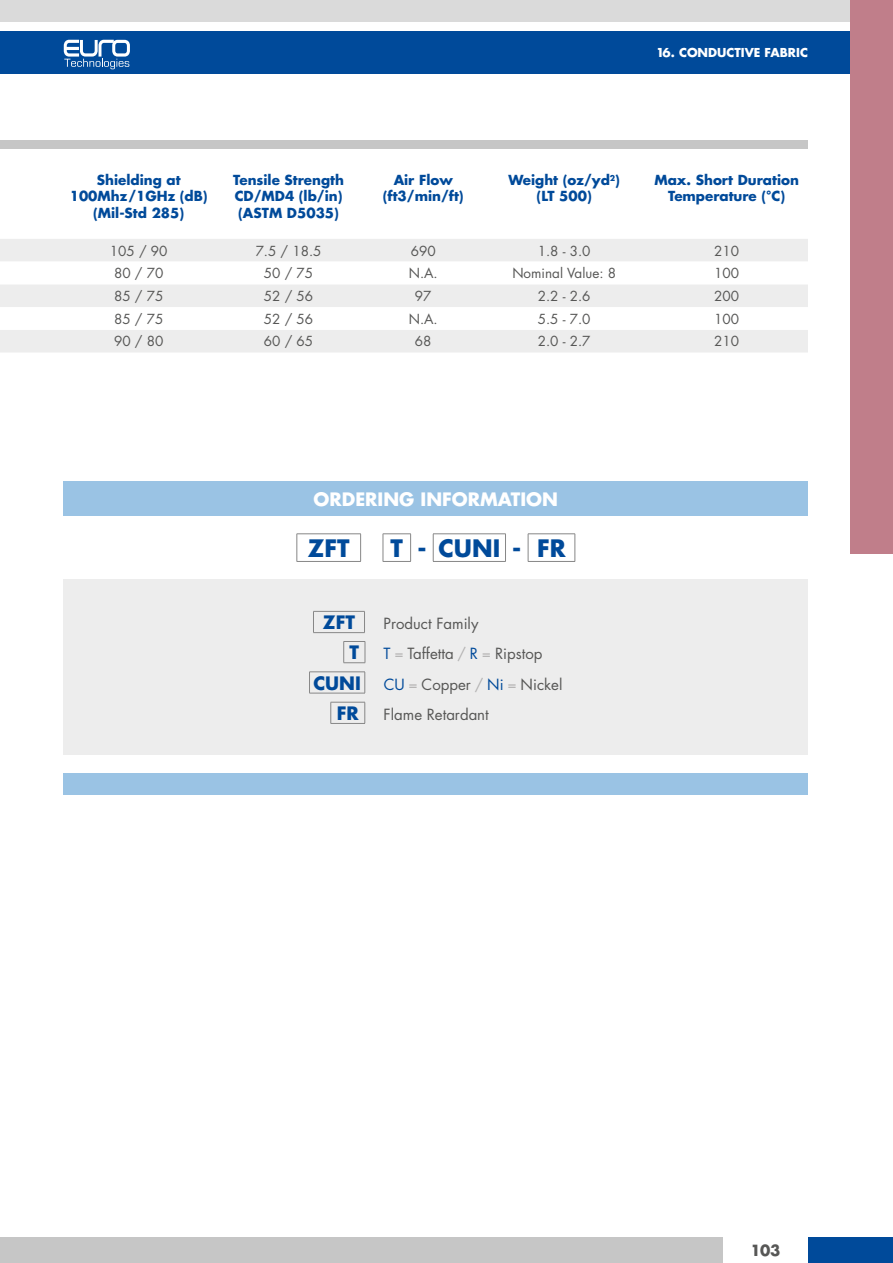
<style>
.page{position:relative;width:893px;height:1263px;background:#fff}
.page>*{position:absolute;margin:0;border:0;box-sizing:border-box;transform-origin:0 0}
.t1{font:700 23.4px "Futura";color:#004a9a}
.t2{font:700 18px "Futura";color:#fff}
.t3{font:700 18px/30.3px "Futura";color:#004a9a;text-align:right}
.t4{font:15px/30.3px "Futura";color:#575756}
.t5{font:700 15px "Futura";color:#575756}
.t6{font:700 13.5px/16.2px "Futura";color:#004a9a;text-align:center}
.t7{font:13.5px "Futura";color:#575756}
.t8{font:700 12px "Futura";color:#fff}
.s1{color:#004a9a}
.s2{color:#b3b2b2}
</style>
<div class="page">
<div style="left:0;top:31px;width:893px;height:43px;background:#004a9a"></div>
<div style="left:0;top:1237px;width:723px;height:26px;background:#c6c6c6"></div>
<div style="left:0;top:0;width:893px;height:21px;background:#dadada"></div>
<div style="left:808px;top:1237px;width:85px;height:26px;background:#004a9a"></div>
<svg style="left:64px;top:40px;width:66px;height:29px"></svg>
<div style="left:850px;top:0;width:43px;height:554px;background:#c07e8a"></div>
<div style="left:64px;top:579px;width:744px;height:176px;background:#ededed"></div>
<hr style="left:297px;top:533px;width:64px;height:1px;background:#878787">
<svg style="left:297px;top:534px;width:1px;height:27px"></svg>
<svg style="left:360px;top:534px;width:1px;height:27px"></svg>
<hr style="left:297px;top:561px;width:64px;height:1px;background:#878787">
<hr style="left:433px;top:533px;width:73px;height:1px;background:#878787">
<svg style="left:433px;top:534px;width:1px;height:27px"></svg>
<svg style="left:505px;top:534px;width:1px;height:27px"></svg>
<hr style="left:433px;top:561px;width:73px;height:1px;background:#878787">
<hr style="left:528px;top:533px;width:47px;height:1px;background:#878787">
<svg style="left:528px;top:534px;width:1px;height:27px"></svg>
<hr style="left:528px;top:561px;width:47px;height:1px;background:#878787">
<svg style="left:575px;top:534px;width:1px;height:27px"></svg>
<svg style="left:383px;top:533px;width:28px;height:29px"></svg>
<div style="left:64px;top:482px;width:744px;height:34px;background:#9ac3e4"></div>
<div style="left:64px;top:773px;width:744px;height:21px;background:#9ac3e4"></div>
<hr style="left:313px;top:611px;width:52px;height:1px;background:#878787">
<svg style="left:313px;top:611px;width:1px;height:21px"></svg>
<hr style="left:313px;top:632px;width:52px;height:1px;background:#878787">
<svg style="left:364px;top:611px;width:1px;height:21px"></svg>
<hr style="left:331px;top:702px;width:34px;height:1px;background:#878787">
<svg style="left:330px;top:702px;width:1px;height:21px"></svg>
<svg style="left:365px;top:702px;width:1px;height:21px"></svg>
<hr style="left:331px;top:723px;width:34px;height:1px;background:#878787">
<svg style="left:343px;top:641px;width:23px;height:22px"></svg>
<hr style="left:309px;top:672px;width:56px;height:1px;background:#878787">
<hr style="left:309px;top:693px;width:56px;height:1px;background:#878787">
<svg style="left:309px;top:673px;width:1px;height:20px"></svg>
<svg style="left:365px;top:672px;width:1px;height:21px"></svg>
<div style="left:0;top:239px;width:808px;height:113px;background:#ededed"></div>
<svg style="left:0;top:262px;width:808px;height:68px"></svg>
<div style="left:0;top:140px;width:808px;height:9px;background:#c6c6c6"></div>
<p class="t8" style="left:656px;top:44px;width:153px">16. CONDUCTIVE FABRIC</p>
<p class="t6" style="left:70px;top:172px;width:139px">Shielding at<br>100Mhz/1GHz (dB) (Mil-Std 285)</p>
<p class="t6" style="left:233px;top:172px;width:112px;text-align:justify">Tensile Strength CD/MD4 (lb/in) (ASTM D5035)</p>
<p class="t6" style="left:383px;top:172px;width:82px">Air Flow (ft3/min/ft)</p>
<p class="t6" style="left:508px;top:172px;width:113px">Weight (oz/yd<sup>2</sup>) (LT 500)</p>
<p class="t6" style="left:654px;top:172px;width:146px">Max. Short Duration<br>Temperature (°C)</p>
<p class="t7" style="left:110px;top:241px;width:59px">105 / 90</p>
<p class="t7" style="left:256px;top:241px;width:67px">7.5 / 18.5</p>
<p class="t7" style="left:411px;top:241px;width:26px">690</p>
<p class="t7" style="left:538px;top:241px;width:54px">1.8 - 3.0</p>
<p class="t7" style="left:714px;top:241px;width:26px">210</p>
<p class="t7" style="left:114px;top:264px;width:51px">80 / 70</p>
<p class="t7" style="left:264px;top:264px;width:51px">50 / 75</p>
<p class="t7" style="left:409px;top:264px;width:31px">N .A.</p>
<p class="t7" style="left:512px;top:264px;width:105px">Nominal Value: 8</p>
<p class="t7" style="left:714px;top:264px;width:26px">100</p>
<p class="t7" style="left:114px;top:287px;width:51px">85 / 75</p>
<p class="t7" style="left:264px;top:287px;width:51px">52 / 56</p>
<p class="t7" style="left:415px;top:287px;width:18px">97</p>
<p class="t7" style="left:538px;top:287px;width:54px">2.2 - 2.6</p>
<p class="t7" style="left:714px;top:287px;width:26px">200</p>
<p class="t7" style="left:114px;top:309px;width:51px">85 / 75</p>
<p class="t7" style="left:264px;top:309px;width:51px">52 / 56</p>
<p class="t7" style="left:409px;top:309px;width:31px">N .A.</p>
<p class="t7" style="left:538px;top:309px;width:54px">5.5 - 7.0</p>
<p class="t7" style="left:714px;top:309px;width:26px">100</p>
<p class="t7" style="left:114px;top:332px;width:51px">90 / 80</p>
<p class="t7" style="left:264px;top:332px;width:51px">60 / 65</p>
<p class="t7" style="left:415px;top:332px;width:18px">68</p>
<p class="t7" style="left:538px;top:332px;width:54px">2.0 - 2.7</p>
<p class="t7" style="left:714px;top:332px;width:26px">210</p>
<h2 class="t2" style="left:314px;top:487px;width:29px">Ordering</h2>
<h2 class="t2" style="left:420px;top:487px;width:14px">information</h2>
<h1 class="t1" style="left:308px;top:532px;width:43px">ZFT</h1>
<h1 class="t1" style="left:391px;top:532px;width:177px">T - CUNI - FR</h1>
<h2 class="t3" style="left:323px;top:607px;width:34px">ZFT</h2>
<p class="t4" style="left:384px;top:608px;width:96px">Product Family</p>
<h2 class="t3" style="left:313px;top:637px;width:49px">T<br>CUNI</h2>
<h2 class="t3" style="left:337px;top:698px;width:23px">FR</h2>
<p class="t4" style="left:384px;top:638px;width:180px"><span class="s1">T</span> <span class="s2">=</span> Taffetta <span class="s2">/</span> <span class="s1">R</span> <span class="s2">=</span> Ripstop<br><span class="s1">CU</span> <span class="s2">=</span> Copper <span class="s2">/</span> <span class="s1">N i</span> <span class="s2">=</span> N ickel</p>
<p class="t4" style="left:384px;top:699px;width:107px">Flame Retardant</p>
<p class="t5" style="left:750px;top:1239px;width:32px">103</p>
</div>
